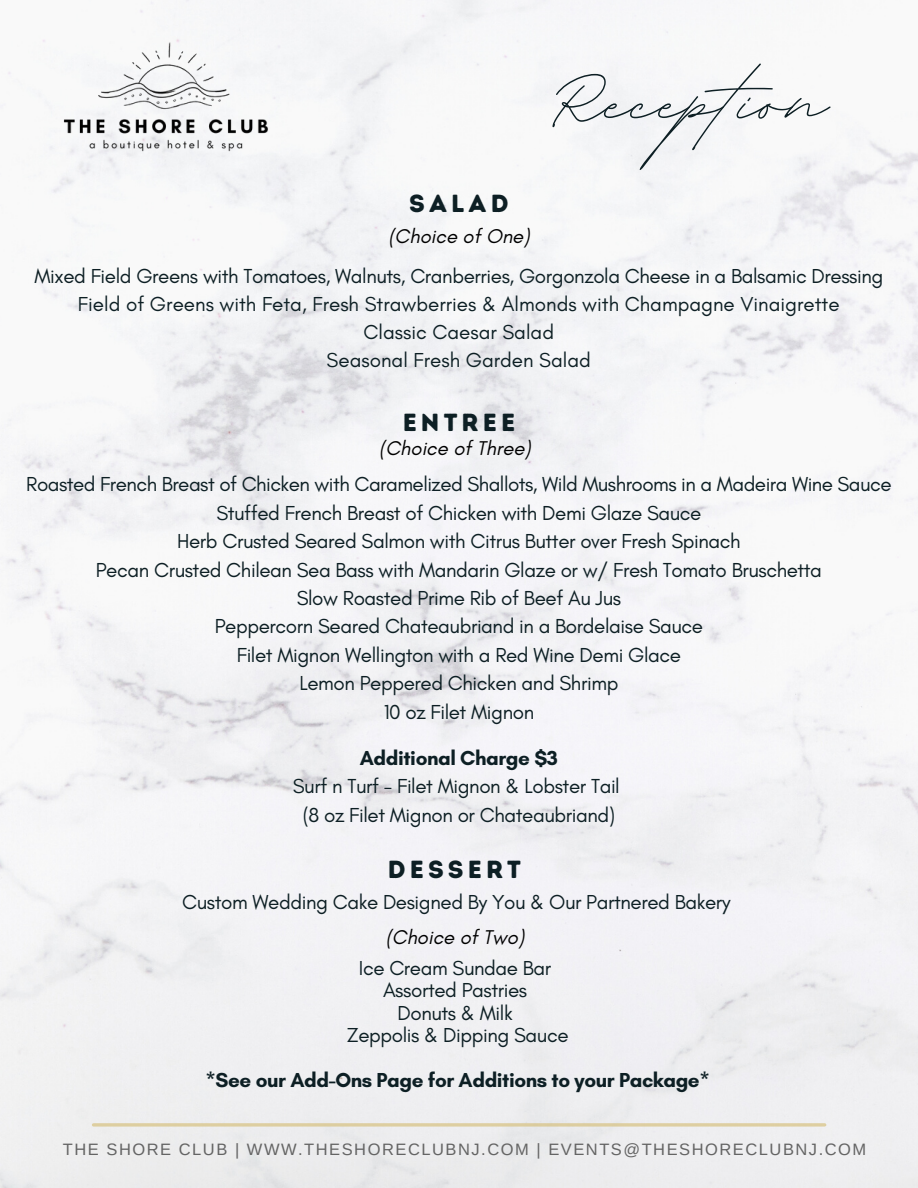
<style>
.page{position:relative;width:918px;height:1188px;background:#fff}
.page>*{position:absolute;margin:0;border:0;box-sizing:border-box;transform-origin:0 0}
.t1{font:127.95px "BD Script";color:#0d1f24}
.t2{font:24.75px "Intro Rust Base";letter-spacing:.165em;color:#0d1f24}
.t3{font:20.7px/28.5px "Glacial Indifference";letter-spacing:-.02em;color:#0d1f24;text-align:center}
.t4{font:700 20.7px "Glacial Indifference";letter-spacing:-.02em;color:#0d1f24}
.t5{font:20.55px/28.2px "Glacial Indifference";color:#0d1f24;text-align:center}
.t6{font:20.55px/22.5px "Glacial Indifference";letter-spacing:-.02em;color:#0d1f24;text-align:center}
.t7{font:700 20.55px "Glacial Indifference";letter-spacing:-.02em;color:#0d1f24}
.t8{font:italic 20.25px "Glacial Indifference";color:#000}
.t9{font:16.5px "Arimo";letter-spacing:.09em;color:#646464}
</style>
<div class="page">
<img style="left:58px;top:17px;width:210px;height:136px">
<svg style="left:93px;top:1123px;width:732px;height:4px;background:#dfd2ac"></svg>
<p class="t2" style="left:409px;top:189px;width:101px">SALAD</p>
<p class="t8" style="left:388px;top:224px;width:143px">(Choice of One)</p>
<h1 class="t1" style="left:550px;top:17px;width:278px">Reception</h1>
<p class="t5" style="left:35px;top:262px;width:850px">Mixed Field Greens with Tomatoes, Walnuts, Cranberries, Gorgonzola Cheese in a Balsamic Dressing Field of Greens with Feta, Fresh Strawberries &amp; Almonds with Champagne Vinaigrette<br>Classic Caesar Salad<br>Seasonal Fresh Garden Salad</p>
<p class="t2" style="left:403px;top:407px;width:114px">ENTREE</p>
<p class="t8" style="left:379px;top:436px;width:153px">(Choice of Three)</p>
<p class="t3" style="left:26px;top:470px;width:867px">Roasted French Breast of Chicken with Caramelized Shallots, Wild Mushrooms in a Madeira Wine Sauce Stuffed French Breast of Chicken with Demi Glaze Sauce<br>Herb Crusted Seared Salmon with Citrus Butter over Fresh Spinach<br>Pecan Crusted Chilean Sea Bass with Mandarin Glaze or w/ Fresh Tomato Bruschetta<br>Slow Roasted Prime Rib of Beef Au Jus<br>Peppercorn Seared Chateaubriand in a Bordelaise Sauce<br>Filet Mignon Wellington with a Red Wine Demi Glace<br>Lemon Peppered Chicken and Shrimp<br>10 oz Filet Mignon</p>
<p class="t4" style="left:360px;top:745px;width:200px">Additional Charge $3</p>
<p class="t3" style="left:293px;top:772px;width:328px">Surf n Turf - Filet Mignon &amp; Lobster Tail (8 oz Filet Mignon or Chateaubriand)</p>
<p class="t2" style="left:388px;top:855px;width:135px">DESSERT</p>
<p class="t6" style="left:182px;top:891px;width:550px">Custom Wedding Cake Designed By You &amp; Our Partnered Bakery</p>
<p class="t8" style="left:386px;top:925px;width:140px">(Choice of Two)</p>
<p class="t6" style="left:347px;top:956px;width:223px">Ice Cream Sundae Bar<br>Assorted Pastries<br>Donuts &amp; Milk<br>Zeppolis &amp; Dipping Sauce</p>
<p class="t7" style="left:206px;top:1068px;width:506px">*See our Add-Ons Page for Additions to your Package*</p>
<p class="t9" style="left:63px;top:1140px;width:805px">THE SHORE CLUB | WWW.THESHORECLUBNJ.COM | EVENTS@THESHORECLUBNJ.COM</p>
</div>
